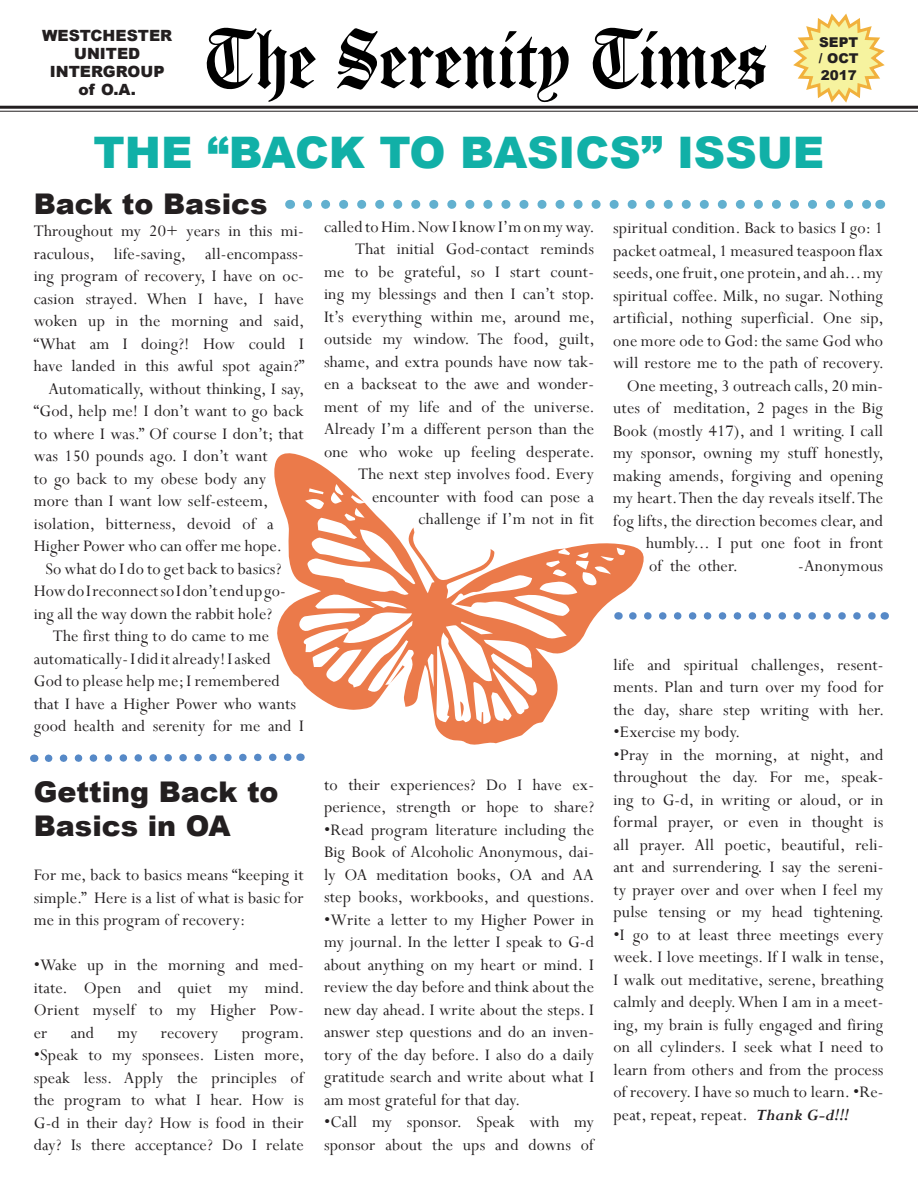
<style>
.page{position:relative;width:918px;height:1188px;background:#fff}
.page>*{position:absolute;margin:0;border:0;box-sizing:border-box;transform-origin:0 0}
.t1{font:900 43.5px "Arial";color:#11b0a7}
.t2{font:900 28.5px/34.2px "Arial";color:#231f20}
.t3{font:18px/22.5px "Perpetua";letter-spacing:.01em;color:#231f20;text-align:justify}
.t4{font:900 15.45px/18px "Arial";color:#231f20;text-align:center}
.t5{font:900 13.5px/16.2px "Arial";color:#231f20;text-align:justify}
.s1{font-weight:700;font-style:italic}
</style>
<div class="page">
<svg style="left:790px;top:13px;width:98px;height:93px"></svg>
<svg style="left:274px;top:453px;width:370px;height:292px"></svg>
<svg style="left:389px;top:665px;width:16px;height:19px"></svg>
<svg style="left:460px;top:701px;width:5px;height:16px"></svg>
<hr style="left:0;top:106px;width:918px;height:3px;background:#231f20">
<hr style="left:0;top:111px;width:918px;height:1px;background:#231f20">
<svg style="left:206px;top:27px;width:110px;height:75px"></svg>
<svg style="left:592px;top:27px;width:174px;height:63px"></svg>
<svg style="left:337px;top:28px;width:232px;height:75px"></svg>
<svg style="left:44px;top:753px;width:257px;height:9px"></svg>
<svg style="left:308px;top:200px;width:563px;height:9px"></svg>
<svg style="left:633px;top:612px;width:243px;height:8px"></svg>
<p class="t4" style="left:42px;top:26px;width:132px">WESTCHESTER<br>UNITED<br>INTERGROUP of O.A.</p>
<p class="t5" style="left:819px;top:34px;width:41px">SEPT / OCT 2017</p>
<p class="t1" style="left:94px;top:120px;width:732px">THE “BACK TO BASICS” ISSUE</p>
<p class="t2" style="left:34px;top:186px;width:235px">Back to Basics</p>
<p class="t3" style="left:34px;top:219px;width:272px">Throughout my 20+ years in this mi-</p>
<p class="t3" style="left:34px;top:242px;width:272px">raculous, life-saving, all-encompass-</p>
<p class="t3" style="left:34px;top:264px;width:272px">ing program of recovery, I have on oc-</p>
<p class="t3" style="left:34px;top:287px;width:272px">casion strayed. When I have, I have</p>
<p class="t3" style="left:34px;top:309px;width:272px">woken up in the morning and said,</p>
<p class="t3" style="left:34px;top:332px;width:271px">“What am I doing?! How could I</p>
<p class="t3" style="left:34px;top:354px;width:272px">have landed in this awful spot again?”</p>
<p class="t3" style="left:48px;top:377px;width:257px">Automatically, without thinking, I say,</p>
<p class="t3" style="left:34px;top:399px;width:271px">“God, help me! I don’t want to go back</p>
<p class="t3" style="left:34px;top:422px;width:271px">to where I was.” Of course I don’t; that</p>
<p class="t3" style="left:34px;top:444px;width:235px">was 150 pounds ago. I don’t want</p>
<p class="t3" style="left:34px;top:467px;width:234px">to go back to my obese body any</p>
<p class="t3" style="left:34px;top:489px;width:236px">more than I want low self-esteem,</p>
<p class="t3" style="left:34px;top:512px;width:242px">isolation, bitterness, devoid of a</p>
<p class="t3" style="left:34px;top:534px;width:250px">Higher Power who can offer me hope.</p>
<p class="t3" style="left:34px;top:557px;width:254px;text-align:left;text-indent:12px">So what do I do to get back to basics?<br>How do I reconnect so I don’t end up go&shy;ing all the way down the rabbit hole?</p>
<p class="t3" style="left:34px;top:624px;width:272px;text-align:left;text-indent:19px">The first thing to do came to me automatically- I did it already! I asked God to please help me; I remembered that I have a Higher Power who wants good health and serenity for me and I</p>
<p class="t2" style="left:34px;top:774px;width:246px">Getting Back to<br>Basics in OA</p>
<p class="t3" style="left:34px;top:863px;width:272px">For me, back to basics means “keeping it simple.” Here is a list of what is basic for me in this program of recovery:</p>
<p class="t3" style="left:34px;top:953px;width:272px">•Wake up in the morning and med&shy;itate. Open and quiet my mind.<br>Orient myself to my Higher Pow&shy;er</p>
<p class="t3" style="left:71px;top:1021px;width:25px">and</p>
<p class="t3" style="left:118px;top:1021px;width:21px">my</p>
<p class="t3" style="left:161px;top:1021px;width:59px">recovery</p>
<p class="t3" style="left:242px;top:1021px;width:64px">program.</p>
<p class="t3" style="left:34px;top:1043px;width:272px">•Speak to my sponsees. Listen more, speak less. Apply the principles of the program to what I hear. How is G-d in their day? How is food in their day? Is there acceptance? Do I relate</p>
<p class="t3" style="left:324px;top:215px;width:272px">called to Him. Now I know I’m on my way.</p>
<p class="t3" style="left:324px;top:237px;width:272px;text-indent:31px">That initial God-contact reminds me to be grateful, so I start count&shy;ing my blessings and then I can’t stop.<br>It’s everything within me, around me, outside my window. The food, guilt, shame, and extra pounds have now tak&shy;en a backseat to the awe and wonder&shy;ment of my life and of the universe.<br>Already I’m a different person than the one who woke up feeling desperate.</p>
<p class="t3" style="left:358px;top:462px;width:237px;text-align:right">The next step involves food. Every encounter with food can pose a challenge if I’m not in fit</p>
<p class="t3" style="left:613px;top:217px;width:272px">spiritual condition. Back to basics I go: 1 packet oatmeal, 1 measured teaspoon flax seeds, one fruit, one protein, and ah... my spiritual coffee. Milk, no sugar. Nothing artificial, nothing superficial. One sip, one more ode to God: the same God who will restore me to the path of recovery.</p>
<p class="t3" style="left:627px;top:374px;width:258px">One meeting, 3 outreach calls, 20 min-</p>
<p class="t3" style="left:613px;top:397px;width:271px">utes of meditation, 2 pages in the Big</p>
<p class="t3" style="left:613px;top:419px;width:272px">Book (mostly 417), and 1 writing. I call</p>
<p class="t3" style="left:613px;top:442px;width:272px">my sponsor, owning my stuff honestly,</p>
<p class="t3" style="left:613px;top:464px;width:272px">making amends, forgiving and opening</p>
<p class="t3" style="left:613px;top:487px;width:272px">my heart. Then the day reveals itself. The</p>
<p class="t3" style="left:613px;top:509px;width:272px">fog lifts, the direction becomes clear, and</p>
<p class="t3" style="left:646px;top:532px;width:238px">humbly... I put one foot in front</p>
<p class="t3" style="left:649px;top:554px;width:90px">of the other.</p>
<p class="t3" style="left:798px;top:554px;width:86px">-Anonymous</p>
<p class="t3" style="left:324px;top:773px;width:272px">to their experiences? Do I have ex&shy;perience, strength or hope to share?</p>
<p class="t3" style="left:324px;top:818px;width:272px">•Read program literature including the Big Book of Alcoholic Anonymous, dai&shy;ly OA meditation books, OA and AA step books, workbooks, and questions.</p>
<p class="t3" style="left:324px;top:908px;width:272px">•Write a letter to my Higher Power in my journal. In the letter I speak to G-d about anything on my heart or mind. I review the day before and think about the new day ahead. I write about the steps. I answer step questions and do an inven&shy;tory of the day before. I also do a daily gratitude search and write about what I am most grateful for that day.</p>
<p class="t3" style="left:324px;top:1111px;width:271px">•Call my sponsor. Speak with my sponsor about the ups and downs of</p>
<p class="t3" style="left:614px;top:653px;width:272px">life and spiritual challenges, resent&shy;ments. Plan and turn over my food for the day, share step writing with her.</p>
<p class="t3" style="left:614px;top:721px;width:129px">•Exercise my body.</p>
<p class="t3" style="left:614px;top:743px;width:272px">•Pray in the morning, at night, and throughout the day. For me, speak&shy;ing to G-d, in writing or aloud, or in formal prayer, or even in thought is all prayer. All poetic, beautiful, reli&shy;ant and surrendering. I say the sereni&shy;ty prayer over and over when I feel my pulse tensing or my head tightening.</p>
<p class="t3" style="left:614px;top:923px;width:272px">•I go to at least three meetings every week. I love meetings. If I walk in tense, I walk out meditative, serene, breathing calmly and deeply. When I am in a meet&shy;ing, my brain is fully engaged and firing on all cylinders. I seek what I need to learn from others and from the process of recovery. I have so much to learn. •Re&shy;peat, repeat, repeat. <span class="s1">Thank G-d!!!</span></p>
</div>
